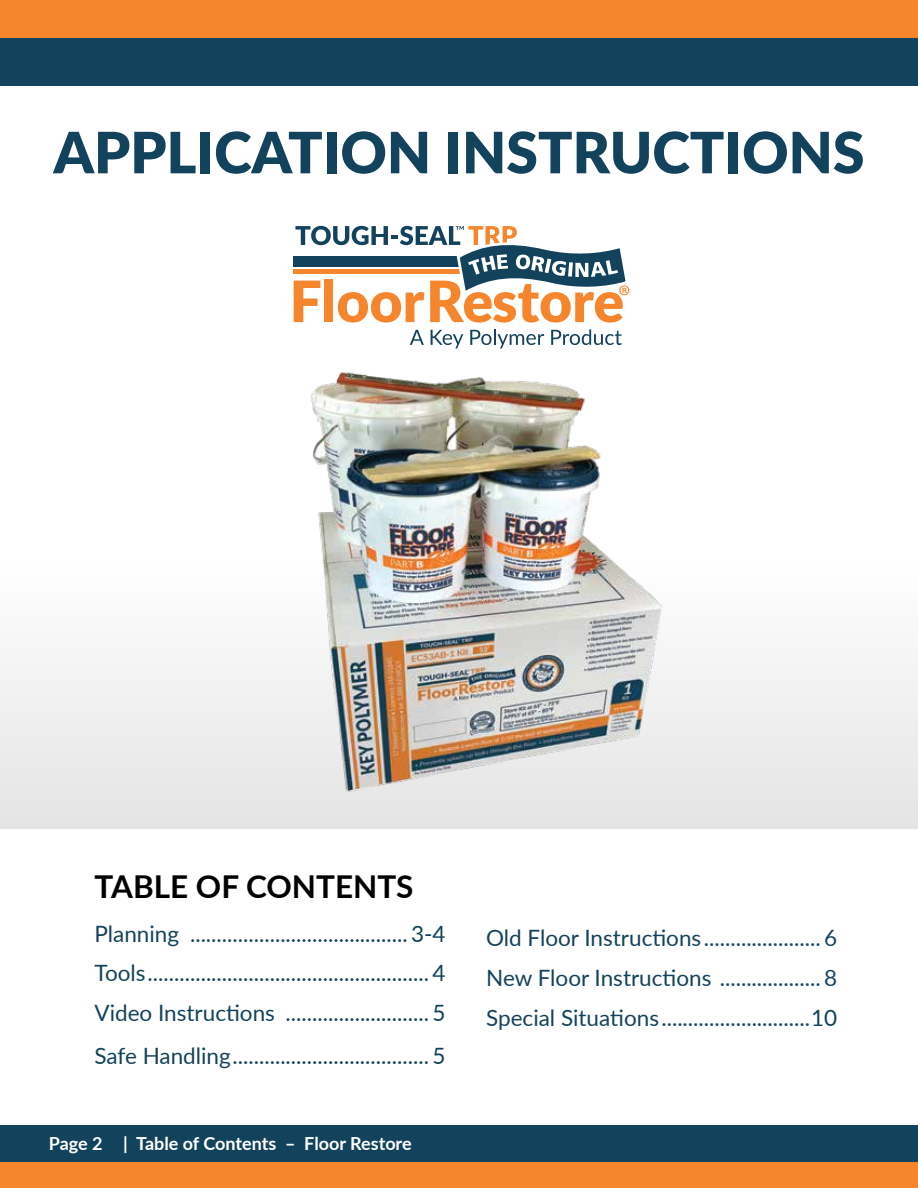
<style>
.page{position:relative;width:918px;height:1188px;background:#fff}
.page>*{position:absolute;margin:0;border:0;box-sizing:border-box;transform-origin:0 0}
.t1{font:900 57px "Lato";color:#13435c}
.t2{font:700 31.5px "Lato";color:#000}
.t3{font:22.5px/39.8px "Lato";color:#13435c;text-align:justify}
.t4{font:700 18px "Lato";color:#fff}
</style>
<div class="page">
<div style="left:0;top:0;width:918px;height:38px;background:#f6862d"></div>
<div style="left:0;top:1162px;width:918px;height:26px;background:#f6862d"></div>
<div style="left:0;top:38px;width:918px;height:47px;background:#13435c"></div>
<div style="left:0;top:1125px;width:918px;height:37px;background:#13435c"></div>
<svg style="left:410px;top:330px;width:14px;height:15px"></svg>
<svg style="left:431px;top:330px;width:32px;height:18px"></svg>
<svg style="left:470px;top:329px;width:74px;height:19px"></svg>
<svg style="left:551px;top:329px;width:71px;height:16px"></svg>
<div style="left:293px;top:269px;width:319px;height:5px;background:#f6862d"></div>
<svg style="left:294px;top:226px;width:335px;height:97px"></svg>
<div style="left:0;top:461px;width:917px;height:367px;background:linear-gradient(to bottom,#fff,#e6e6e6)"></div>
<img style="left:177px;top:371px;width:603px;height:444px">
<h1 class="t1" style="left:54px;top:110px;width:812px">APPLICATION INSTRUCTIONS</h1>
<h2 class="t2" style="left:94px;top:863px;width:321px">TABLE OF CONTENTS</h2>
<p class="t3" style="left:94px;top:913px;width:353px">Planning ......................................... 3-4<br>Tools..................................................... 4<br>Video Instructions ........................... 5</p>
<p class="t3" style="left:94px;top:1035px;width:353px">Safe Handling..................................... 5</p>
<p class="t4" style="left:49px;top:1130px;width:364px">Page 2 | Table of Contents – Floor Restore</p>
<p class="t3" style="left:486px;top:917px;width:353px">Old Floor Instructions ...................... 6<br>New Floor Instructions ................... 8<br>Special Situations............................10</p>
</div>
